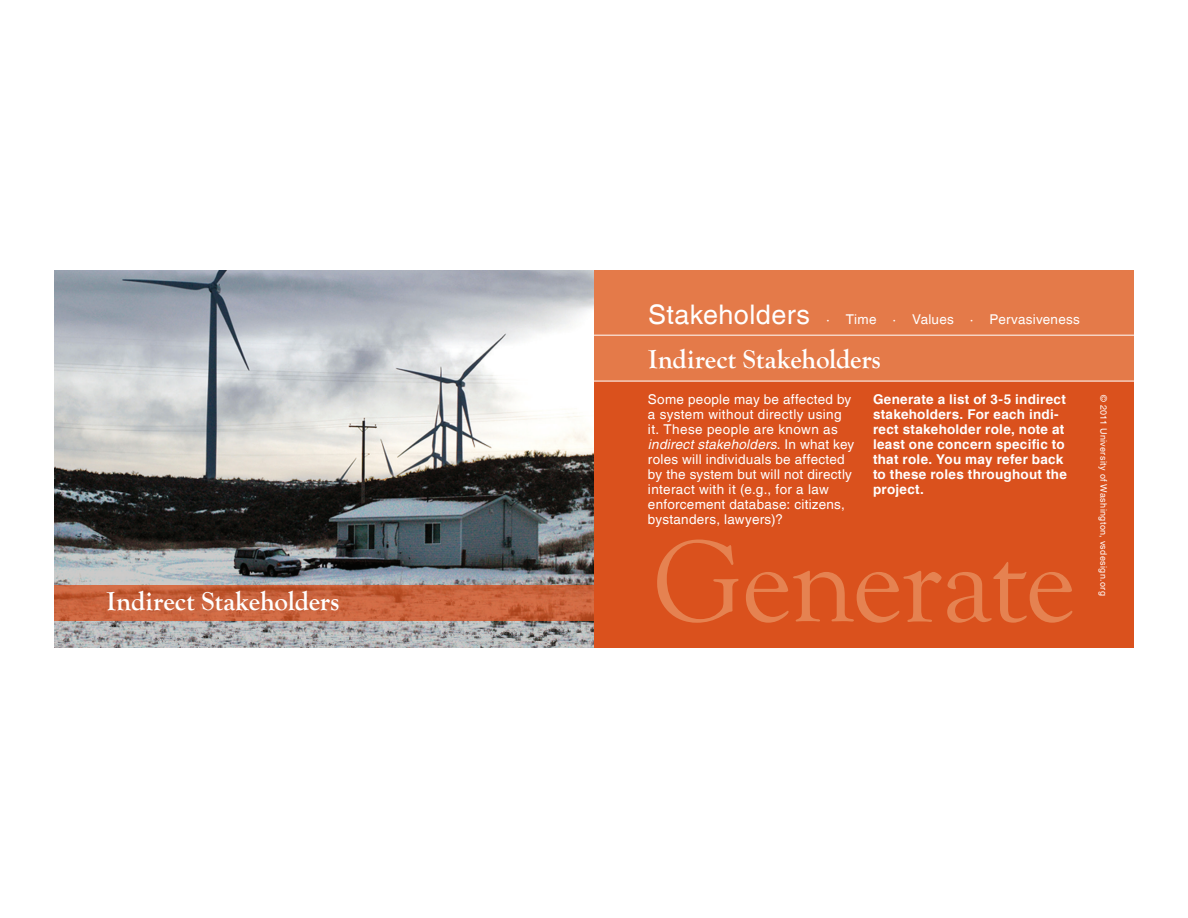
<style>
.page{position:relative;width:1188px;height:918px;background:#fff}
.page>*{position:absolute;margin:0;border:0;box-sizing:border-box;transform-origin:0 0}
.t1{font:120px "Goudy Old Style T";letter-spacing:-.015em;color:#e58251}
.t2{font:700 27px "Goudy Old Style T";letter-spacing:-.005em;color:#fff}
.t3{font:13.5px/15px "Helvetica LT Com";letter-spacing:.02em;color:#fff}
.t4{font:700 13.5px/15px "Helvetica LT Com";letter-spacing:.02em;color:#fff}
.t5{font:9px "Helvetica LT Com";letter-spacing:.045em;color:#fff}
.s1{font-size:27px}
.s2{font-style:italic}
</style>
<div class="page">
<img style="left:54px;top:270px;width:540px;height:378px">
<svg style="left:54px;top:585px;width:540px;height:36px;fill:#cb653f"></svg>
<div style="left:594px;top:381px;width:540px;height:267px;background:#da511d"></div>
<div style="left:594px;top:270px;width:540px;height:111px;background:#e47a49"></div>
<hr style="left:594px;top:335px;width:540px;height:1px;background:#fff">
<hr style="left:594px;top:381px;width:540px;height:1px;background:#fff">
<h2 class="t2" style="left:106px;top:586px;width:234px">Indirect Stakeholders</h2>
<p class="t3" style="left:648px;top:312px;width:433px"><span class="s1">Stakeholders</span> · Time · Values · Pervasiveness</p>
<h2 class="t2" style="left:648px;top:344px;width:234px">Indirect Stakeholders</h2>
<p class="t4" style="left:873px;top:392px;width:195px">Generate a list of 3-5 indirect stakeholders. For each indi&shy;rect stakeholder role, note at least one concern specific to that role. You may refer back to these roles throughout the project.</p>
<p class="t3" style="left:648px;top:392px;width:208px">Some people may be affected by a system without directly using it. These people are known as <span class="s2">indirect stakeholders</span>. In what key roles will individuals be affected by the system but will not directly interact with it (e.g., for a law enforcement database: citizens, bystanders, lawyers)?</p>
<p class="t5" style="left:1109px;top:395px;width:202px;rotate:90deg">© 2011 University of Washington, vsdesign.org</p>
<h1 class="t1" style="left:652px;top:516px;width:425px">Generate</h1>
</div>
